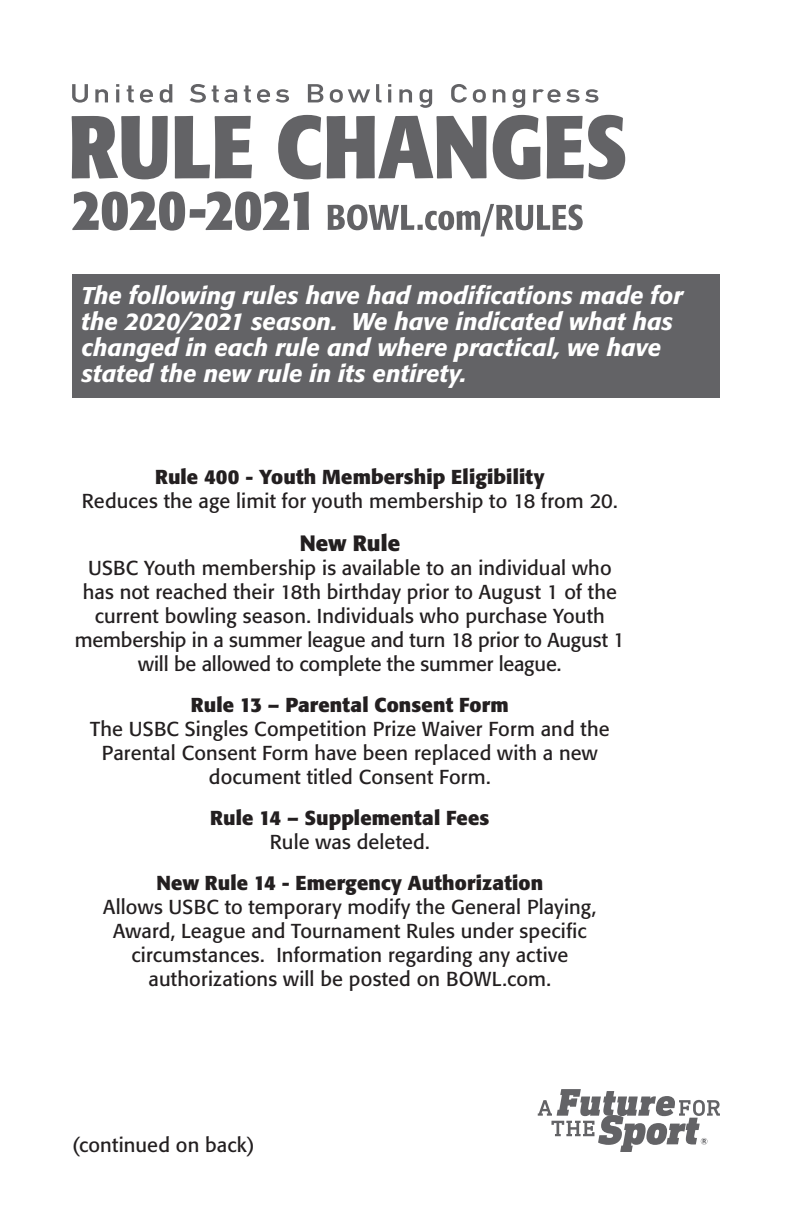
<style>
.page{position:relative;width:792px;height:1224px;background:#fff}
.page>*{position:absolute;margin:0;border:0;box-sizing:border-box;transform-origin:0 0}
.t1{font:700 condensed 88px "Formata";color:#636366}
.t2{font:italic 500 24px/26px "Formata";color:#fff}
.t3{font:700 22px "Formata";color:#231f20}
.t4{font:20px/24px "Formata";letter-spacing:.005em;color:#231f20;text-align:center}
.t5{font:700 20px "Formata";letter-spacing:.005em;color:#231f20}
</style>
<div class="page">
<div style="left:72px;top:274px;width:648px;height:124px;background:#636366"></div>
<svg style="left:72px;top:84px;width:16px;height:19px"></svg>
<svg style="left:95px;top:89px;width:13px;height:13px"></svg>
<svg style="left:116px;top:84px;width:3px;height:18px"></svg>
<svg style="left:127px;top:85px;width:7px;height:17px"></svg>
<svg style="left:140px;top:89px;width:13px;height:14px"></svg>
<svg style="left:160px;top:84px;width:12px;height:19px"></svg>
<svg style="left:190px;top:84px;width:16px;height:19px"></svg>
<svg style="left:212px;top:85px;width:25px;height:18px"></svg>
<svg style="left:244px;top:85px;width:7px;height:17px"></svg>
<svg style="left:257px;top:89px;width:13px;height:14px"></svg>
<svg style="left:276px;top:89px;width:13px;height:14px"></svg>
<svg style="left:308px;top:84px;width:15px;height:18px"></svg>
<svg style="left:330px;top:89px;width:40px;height:14px"></svg>
<svg style="left:376px;top:84px;width:6px;height:18px"></svg>
<svg style="left:388px;top:84px;width:3px;height:18px"></svg>
<svg style="left:399px;top:89px;width:13px;height:13px"></svg>
<svg style="left:420px;top:89px;width:12px;height:19px"></svg>
<svg style="left:451px;top:84px;width:16px;height:19px"></svg>
<svg style="left:473px;top:89px;width:13px;height:14px"></svg>
<svg style="left:493px;top:89px;width:12px;height:13px"></svg>
<svg style="left:513px;top:89px;width:12px;height:19px"></svg>
<svg style="left:533px;top:89px;width:65px;height:14px"></svg>
<svg style="left:72px;top:192px;width:237px;height:39px"></svg>
<svg style="left:328px;top:204px;width:255px;height:32px"></svg>
<svg style="left:538px;top:1089px;width:182px;height:63px"></svg>
<h1 class="t1" style="left:69px;top:93px;width:561px">RULE CHANGES</h1>
<p class="t2" style="left:82px;top:282px;width:603px">The following rules have had modifications made for the 2020/2021 season. We have indicated what has changed in each rule and where practical, we have stated the new rule in its entirety.</p>
<p class="t5" style="left:155px;top:464px;width:391px">Rule 400 - Youth Membership Eligibility</p>
<p class="t4" style="left:82px;top:489px;width:537px">Reduces the age limit for youth membership to 18 from 20.</p>
<p class="t3" style="left:300px;top:530px;width:102px">New Rule</p>
<p class="t4" style="left:75px;top:556px;width:552px">USBC Youth membership is available to an individual who has not reached their 18th birthday prior to August 1 of the current bowling season. Individuals who purchase Youth membership in a summer league and turn 18 prior to August 1 will be allowed to complete the summer league.</p>
<p class="t5" style="left:191px;top:692px;width:319px">Rule 13 – Parental Consent Form</p>
<p class="t4" style="left:90px;top:717px;width:521px">The USBC Singles Competition Prize Waiver Form and the<br>Parental Consent Form have been replaced with a new document titled Consent Form.</p>
<p class="t5" style="left:210px;top:805px;width:281px">Rule 14 – Supplemental Fees</p>
<p class="t4" style="left:270px;top:830px;width:161px">Rule was deleted.</p>
<p class="t5" style="left:156px;top:870px;width:388px">New Rule 14 - Emergency Authorization</p>
<p class="t4" style="left:103px;top:894px;width:495px">Allows USBC to temporary modify the General Playing, Award, League and Tournament Rules under specific circumstances. Information regarding any active authorizations will be posted on BOWL.com.</p>
<p class="t4" style="left:72px;top:1133px;width:184px">(continued on back)</p>
</div>
